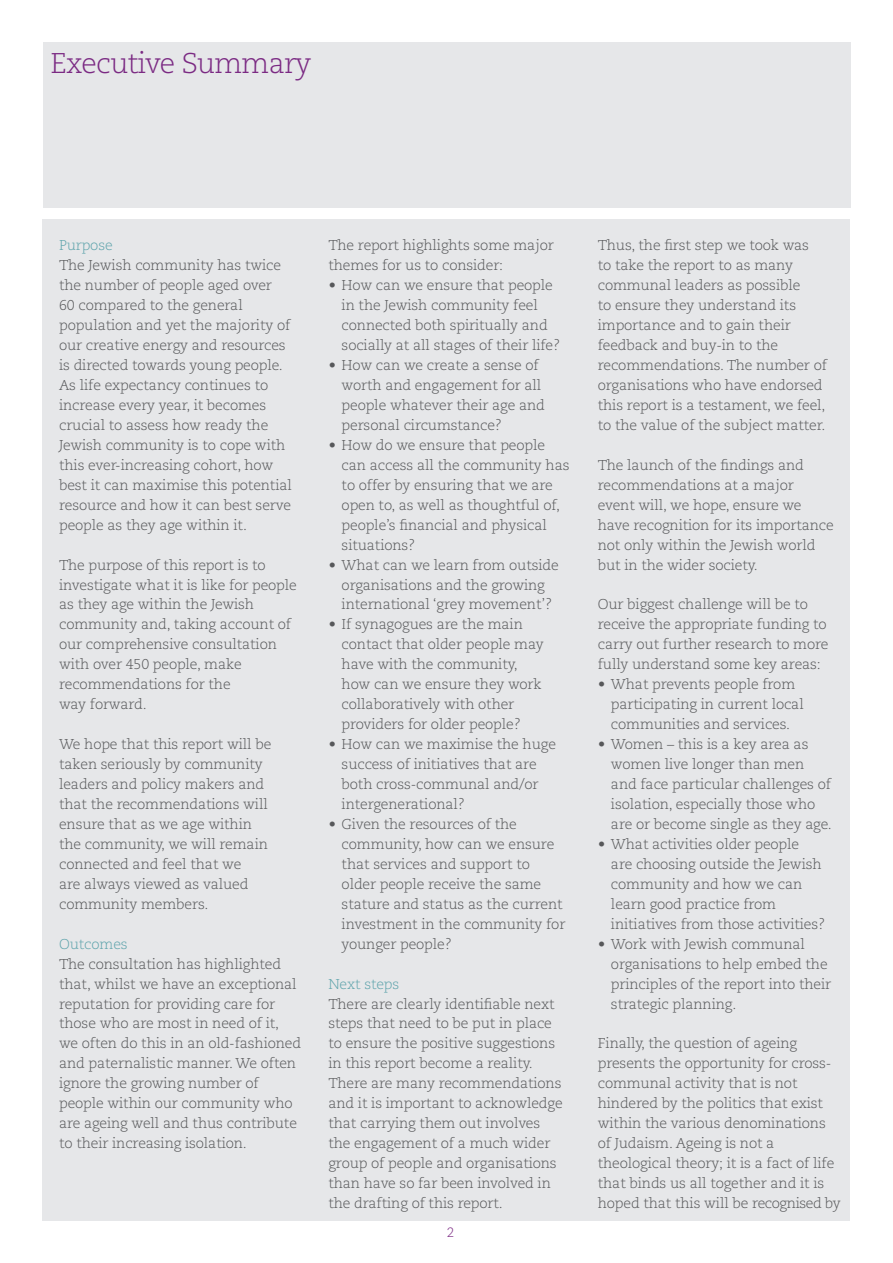
<style>
.page{position:relative;width:893px;height:1263px;background:#fff}
.page>*{position:absolute;margin:0;border:0;box-sizing:border-box;transform-origin:0 0}
.t1{font:300 28.5px "Caecilia LT Std";letter-spacing:-.03em;color:#7b2a83}
.t2{font:300 14.25px/20px "Caecilia LT Std";letter-spacing:-.01em;color:#57585a}
.t3{font:300 14.25px "Caecilia LT Std";letter-spacing:-.01em;color:#5fa4ac}
.t4{font:300 13.5px "Caecilia LT Std";color:#7b2a83}
</style>
<div class="page">
<div style="left:43px;top:219px;width:807px;height:1001px;background:#e6e7e9"></div>
<div style="left:43px;top:43px;width:807px;height:165px;background:#e6e7e9"></div>
<h1 class="t1" style="left:51px;top:47px;width:262px">Executive Summary</h1>
<p class="t3" style="left:59px;top:237px;width:55px">Purpose</p>
<p class="t2" style="left:59px;top:256px;width:234px">The Jewish community has twice the number of people aged over<br>60 compared to the general population and yet the majority of our creative energy and resources is directed towards young people.<br>As life expectancy continues to increase every year, it becomes crucial to assess how ready the<br>Jewish community is to cope with this ever-increasing cohort, how best it can maximise this potential resource and how it can best serve people as they age within it.</p>
<p class="t2" style="left:59px;top:555px;width:239px">The purpose of this report is to investigate what it is like for people as they age within the Jewish community and, taking account of our comprehensive consultation with over 450 people, make recommendations for the<br>way forward.</p>
<p class="t2" style="left:59px;top:734px;width:214px">We hope that this report will be taken seriously by community leaders and policy makers and that the recommendations will ensure that as we age within the community, we will remain connected and feel that we<br>are always viewed as valued community members.</p>
<p class="t3" style="left:59px;top:936px;width:70px">Outcomes</p>
<p class="t2" style="left:59px;top:954px;width:243px">The consultation has highlighted that, whilst we have an exceptional reputation for providing care for those who are most in need of it, we often do this in an old-fashioned and paternalistic manner. We often ignore the growing number of people within our community who are ageing well and thus contribute to their increasing isolation.</p>
<p class="t2" style="left:328px;top:236px;width:227px">The report highlights some major themes for us to consider:</p>
<p class="t2" style="left:342px;top:276px;width:220px;text-indent:-13px">• How can we ensure that people in the Jewish community feel connected both spiritually and socially at all stages of their life?</p>
<p class="t2" style="left:342px;top:355px;width:205px;text-indent:-13px">• How can we create a sense of worth and engagement for all people whatever their age and personal circumstance?</p>
<p class="t2" style="left:342px;top:435px;width:229px;text-indent:-13px">• How do we ensure that people can access all the community has to offer by ensuring that we are open to, as well as thoughtful of, people’s financial and physical situations?</p>
<p class="t2" style="left:329px;top:555px;width:231px;text-align:center">• What can we learn from outside organisations and the growing international ‘grey movement’?</p>
<p class="t2" style="left:342px;top:615px;width:204px;text-indent:-13px">• If synagogues are the main contact that older people may have with the community, how can we ensure they work collaboratively with other providers for older people?</p>
<p class="t2" style="left:342px;top:734px;width:216px;text-indent:-13px">• How can we maximise the huge success of initiatives that are both cross-communal and/or intergenerational?</p>
<p class="t2" style="left:342px;top:814px;width:225px;text-indent:-13px">• Given the resources of the community, how can we ensure that services and support to older people receive the same stature and status as the current investment in the community for younger people?</p>
<p class="t3" style="left:328px;top:975px;width:72px">Next steps</p>
<p class="t2" style="left:328px;top:994px;width:236px">There are clearly identifiable next steps that need to be put in place to ensure the positive suggestions in this report become a reality.<br>There are many recommendations and it is important to acknowledge that carrying them out involves the engagement of a much wider group of people and organisations than have so far been involved in the drafting of this report.</p>
<p class="t4" style="left:447px;top:1224px;width:9px">2</p>
<p class="t2" style="left:598px;top:236px;width:231px">Thus, the first step we took was<br>to take the report to as many communal leaders as possible<br>to ensure they understand its importance and to gain their feedback and buy-in to the recommendations. The number of organisations who have endorsed this report is a testament, we feel, to the value of the subject matter.</p>
<p class="t2" style="left:598px;top:455px;width:238px">The launch of the findings and recommendations at a major event will, we hope, ensure we have recognition for its importance not only within the Jewish world but in the wider society.</p>
<p class="t2" style="left:598px;top:595px;width:232px">Our biggest challenge will be to receive the appropriate funding to carry out further research to more fully understand some key areas:</p>
<p class="t2" style="left:611px;top:675px;width:194px;text-indent:-13px">• What prevents people from participating in current local communities and services.</p>
<p class="t2" style="left:611px;top:734px;width:222px;text-indent:-13px">• Women – this is a key area as women live longer than men and face particular challenges of isolation, especially those who are or become single as they age.</p>
<p class="t2" style="left:611px;top:834px;width:216px;text-indent:-13px">• What activities older people<br>are choosing outside the Jewish community and how we can learn good practice from initiatives from those activities?</p>
<p class="t2" style="left:611px;top:934px;width:222px;text-indent:-13px">• Work with Jewish communal organisations to help embed the principles of the report into their strategic planning.</p>
<p class="t2" style="left:598px;top:1034px;width:244px">Finally, the question of ageing presents the opportunity for cross&shy;communal activity that is not hindered by the politics that exist within the various denominations of Judaism. Ageing is not a theological theory; it is a fact of life that binds us all together and it is hoped that this will be recognised by</p>
</div>
